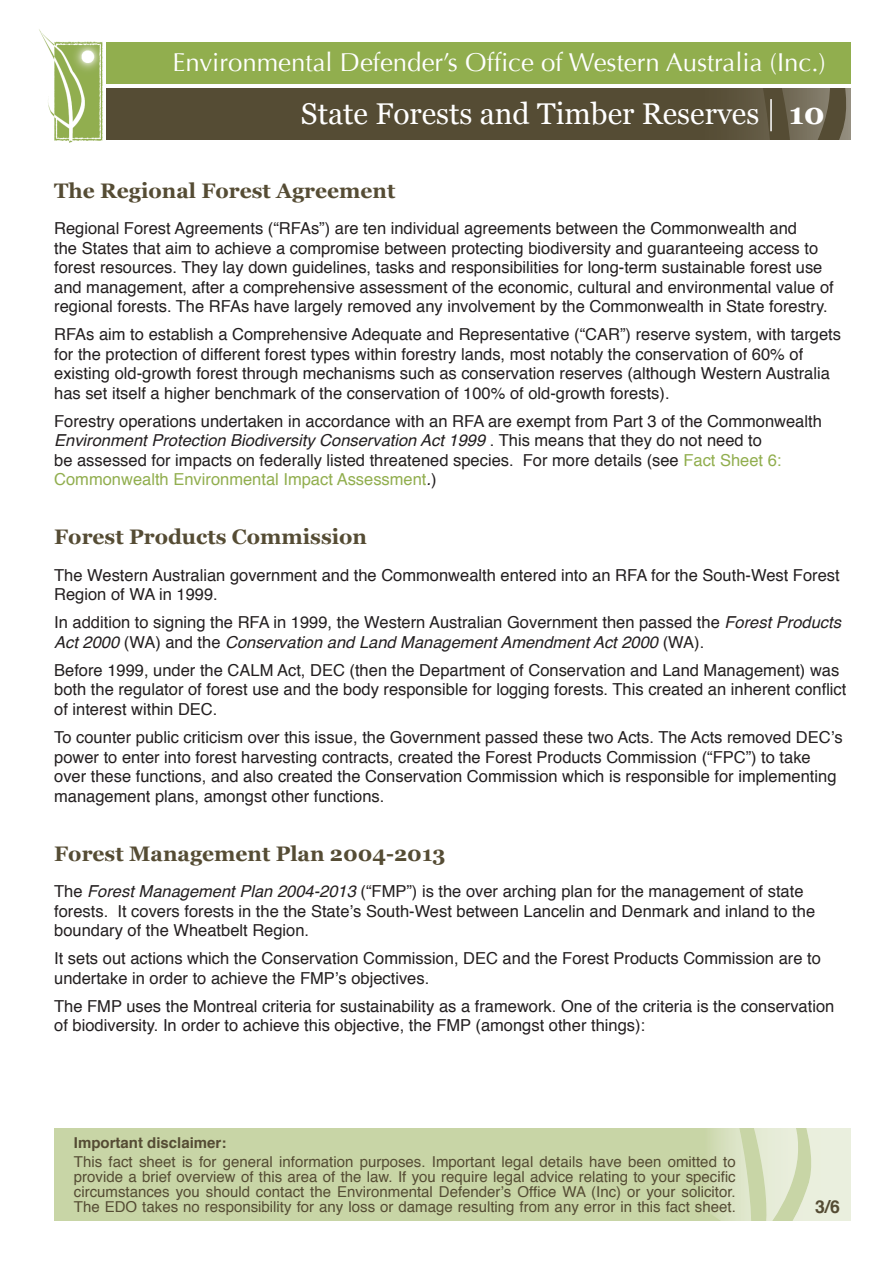
<style>
.page{position:relative;width:893px;height:1263px;background:#fff}
.page>*{position:absolute;margin:0;border:0;box-sizing:border-box;transform-origin:0 0}
.t1{font:30px "Georgia";color:#fff}
.t2{font:25.8px "Optima";color:#fff}
.t3{font:700 21px "Georgia";color:#554c34}
.t4{font:700 17.7px "Helvetica";color:#554c34}
.t5{font:16.5px/19.5px "Helvetica";color:#231f20}
.t6{font:15px/15px "Helvetica";color:#554c34;text-align:justify}
.t7{font:700 15px "Helvetica";color:#554c34}
.s1{font-weight:700}
.s2{font-style:italic}
.s3{color:#91ae4e}
</style>
<div class="page">
<img style="left:39px;top:29px;width:70px;height:114px">
<div style="left:106px;top:88px;width:744px;height:51px;background:#554c34"></div>
<div style="left:54px;top:1128px;width:796px;height:93px;background:#c8d5a6"></div>
<svg style="left:712px;top:1128px;width:138px;height:93px"></svg>
<svg style="left:683px;top:42px;width:168px;height:98px"></svg>
<hr style="left:770px;top:99px;width:2px;height:32px;background:#fff">
<div style="left:106px;top:43px;width:744px;height:41px;background:#91ae4e"></div>
<h2 class="t2" style="left:172px;top:48px;width:655px">Environmental Defender’s Office of Western Australia (Inc.)</h2>
<h1 class="t1" style="left:301px;top:95px;width:525px">State Forests and Timber Reserves <span class="s1">10</span></h1>
<p class="t3" style="left:54px;top:177px;width:343px">The Regional Forest Agreement</p>
<p class="t5" style="left:54px;top:219px;width:781px">Regional Forest Agreements (“RFAs”) are ten individual agreements between the Commonwealth and<br>the States that aim to achieve a compromise between protecting biodiversity and guaranteeing access to forest resources. They lay down guidelines, tasks and responsibilities for long-term sustainable forest use and management, after a comprehensive assessment of the economic, cultural and environmental value of regional forests. The RFAs have largely removed any involvement by the Commonwealth in State forestry.</p>
<p class="t5" style="left:54px;top:325px;width:788px">RFAs aim to establish a Comprehensive Adequate and Representative (“CAR”) reserve system, with targets for the protection of different forest types within forestry lands, most notably the conservation of 60% of existing old-growth forest through mechanisms such as conservation reserves (although Western Australia has set itself a higher benchmark of the conservation of 100% of old-growth forests).</p>
<p class="t5" style="left:54px;top:412px;width:769px">Forestry operations undertaken in accordance with an RFA are exempt from Part 3 of the Commonwealth <span class="s2">Environment Protection Biodiversity Conservation Act 1999</span> . This means that they do not need to<br>be assessed for impacts on federally listed threatened species. For more details (see <span class="s3">Fact Sheet 6:<br>Commonwealth Environmental Impact Assessment</span><span class="s2">.</span>)</p>
<p class="t3" style="left:54px;top:524px;width:314px">Forest Products Commission</p>
<p class="t5" style="left:54px;top:566px;width:787px">The Western Australian government and the Commonwealth entered into an RFA for the South-West Forest<br>Region of WA in 1999.</p>
<p class="t5" style="left:54px;top:613px;width:788px">In addition to signing the RFA in 1999, the Western Australian Government then passed the <span class="s2">Forest Products<br>Act 2000</span> (WA) and the <span class="s2">Conservation and Land Management Amendment Act 2000</span> (WA).</p>
<p class="t5" style="left:54px;top:661px;width:794px">Before 1999, under the CALM Act, DEC (then the Department of Conservation and Land Management) was both the regulator of forest use and the body responsible for logging forests. This created an inherent conflict of interest within DEC.</p>
<p class="t5" style="left:54px;top:728px;width:790px">To counter public criticism over this issue, the Government passed these two Acts. The Acts removed DEC’s power to enter into forest harvesting contracts, created the Forest Products Commission (“FPC”) to take over these functions, and also created the Conservation Commission which is responsible for implementing management plans, amongst other functions.</p>
<p class="t3" style="left:54px;top:840px;width:393px">Forest Management Plan 2004-2013</p>
<p class="t5" style="left:54px;top:882px;width:762px">The <span class="s2">Forest Management Plan 2004-2013</span> (“FMP”) is the over arching plan for the management of state forests. It covers forests in the the State’s South-West between Lancelin and Denmark and inland to the boundary of the Wheatbelt Region.</p>
<p class="t5" style="left:54px;top:949px;width:768px">It sets out actions which the Conservation Commission, DEC and the Forest Products Commission are to undertake in order to achieve the FMP’s objectives.</p>
<p class="t5" style="left:54px;top:997px;width:782px">The FMP uses the Montreal criteria for sustainability as a framework. One of the criteria is the conservation of biodiversity. In order to achieve this objective, the FMP (amongst other things):</p>
<p class="t7" style="left:74px;top:1130px;width:154px">Important disclaimer:</p>
<p class="t6" style="left:74px;top:1154px;width:663px">This fact sheet is for general information purposes. Important legal details have been omitted to provide a brief overview of this area of the law. If you require legal advice relating to your specific circumstances you should contact the Environmental Defender’s Office WA (Inc) or your solicitor.<br>The EDO takes no responsibility for any loss or damage resulting from any error in this fact sheet.</p>
<p class="t4" style="left:815px;top:1192px;width:26px">3/6</p>
</div>
